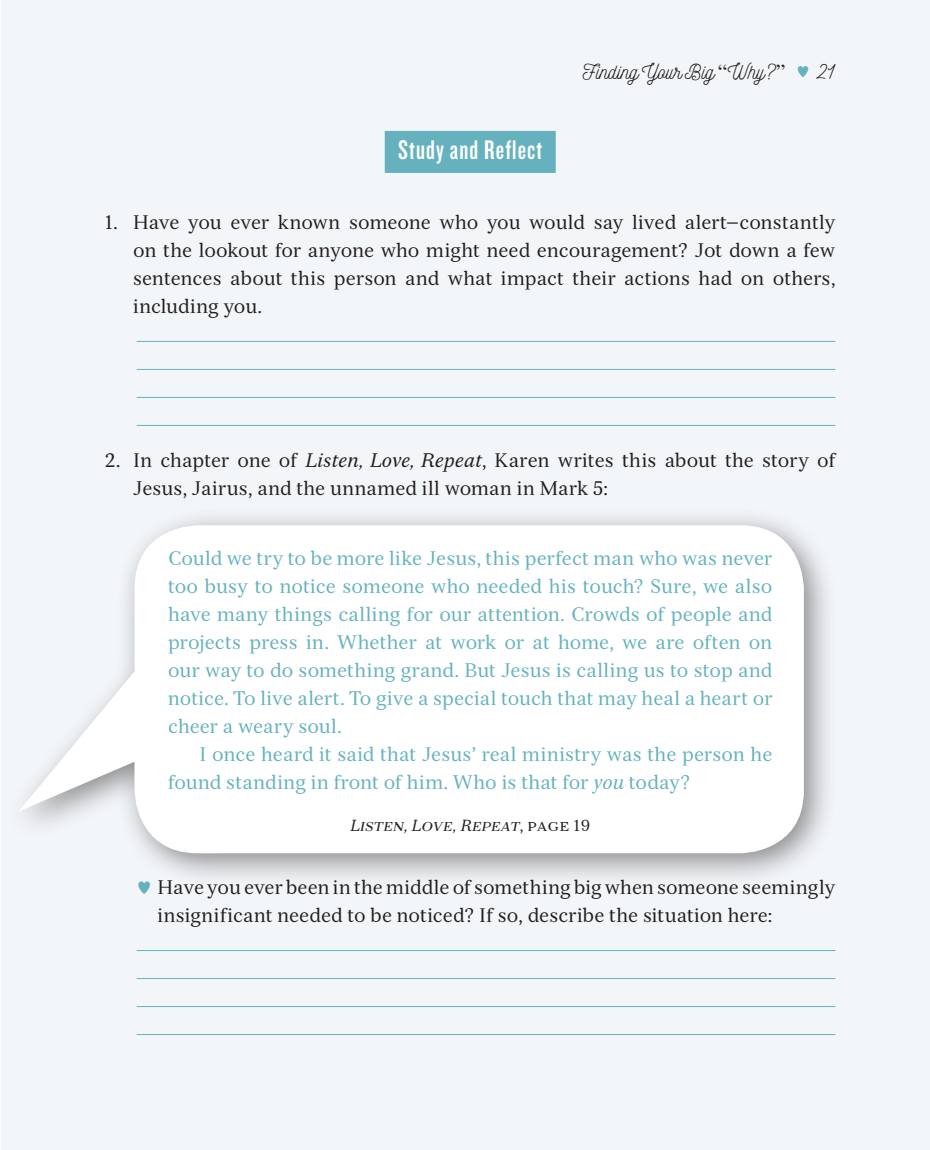
<style>
.page{position:relative;width:930px;height:1150px;background:#fff}
.page>*{position:absolute;margin:0;border:0;box-sizing:border-box;transform-origin:0 0}
.t1{font:28px "Knockout 48 Featherweight";letter-spacing:.04em;color:#fff}
.t2{font:21px "Nickainley";color:#231f20}
.t3{font:19.25px/28px "Serif 12 Beta";letter-spacing:-.005em;color:#65b2be;text-align:justify}
.t4{font:19.25px/28px "Serif 12 Beta";color:#231f20}
.t5{font:italic 15.75px "Serif 12 Beta";letter-spacing:.015em;color:#231f20}
.s1{font-family:"Times"}
.s2{font-family:"Altemus Borders Three";font-size:14px;color:#65b2be}
.s3{font-style:italic}
.s4{font-style:normal}
</style>
<div class="page">
<div style="left:1px;top:0;width:928px;height:1150px;background:#f3f6f9"></div>
<div style="left:5px;top:507px;width:833px;height:381px;background:#231f20;opacity:.5"></div>
<svg style="left:19px;top:525px;width:784px;height:328px;fill:#fff"></svg>
<div style="left:384px;top:131px;width:171px;height:42px;background:#65b2be"></div>
<hr style="left:136px;top:341px;width:699px;height:1px;background:#65b2be">
<hr style="left:136px;top:369px;width:699px;height:1px;background:#65b2be">
<hr style="left:136px;top:397px;width:699px;height:1px;background:#65b2be">
<hr style="left:136px;top:425px;width:699px;height:1px;background:#65b2be">
<hr style="left:136px;top:950px;width:699px;height:1px;background:#65b2be">
<hr style="left:136px;top:978px;width:699px;height:1px;background:#65b2be">
<hr style="left:136px;top:1006px;width:699px;height:1px;background:#65b2be">
<hr style="left:136px;top:1034px;width:699px;height:1px;background:#65b2be">
<h1 class="t1" style="left:398px;top:133px;width:145px">Study and Reflect</h1>
<p class="t2" style="left:582px;top:58px;width:254px">Finding Your Big <span class="s1">“</span>Why?<span class="s1">”</span> <span class="s2">M</span> 21</p>
<p class="t4" style="left:133px;top:208px;width:703px;text-align:justify;text-indent:-28px">1. Have you ever known someone who you would say lived alert—constantly on the lookout for anyone who might need encouragement? Jot down a few sentences about this person and what impact their actions had on others, including you.</p>
<p class="t4" style="left:133px;top:446px;width:704px;text-indent:-28px">2. In chapter one of <span class="s3">Listen, Love, Repeat</span>, Karen writes this about the story of<br>Jesus, Jairus, and the unnamed ill woman in Mark 5:</p>
<p class="t3" style="left:168px;top:544px;width:605px">Could we try to be more like Jesus, this perfect man who was never too busy to notice someone who needed his touch? Sure, we also have many things calling for our attention. Crowds of people and projects press in. Whether at work or at home, we are often on our way to do something grand. But Jesus is calling us to stop and notice. To live alert. To give a special touch that may heal a heart or cheer a weary soul.</p>
<p class="t3" style="left:168px;top:740px;width:605px;text-indent:31px">I once heard it said that Jesus’ real ministry was the person he found standing in front of him. Who is that for <span class="s3">you</span> today?</p>
<p class="t5" style="left:350px;top:816px;width:242px">Listen, Love, Repeat<span class="s4">, page 19</span></p>
<p class="t4" style="left:158px;top:873px;width:679px;text-indent:-21px"><sub>M</sub> Have you ever been in the middle of something big when someone seemingly insignificant needed to be noticed? If so, describe the situation here:</p>
</div>
